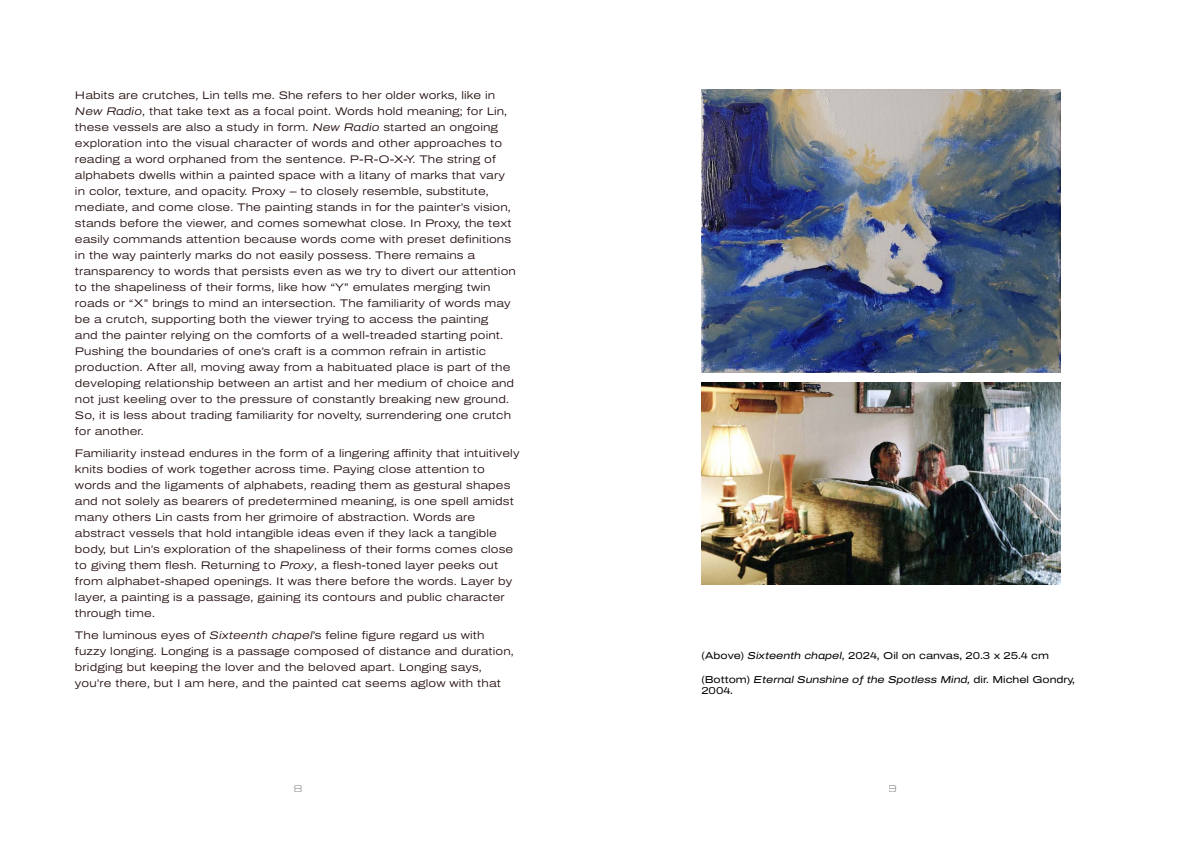
<style>
.page{position:relative;width:1191px;height:842px;background:#fff}
.page>*{position:absolute;margin:0;border:0;box-sizing:border-box;transform-origin:0 0}
.t1{font:300 11px/16px "Archivo Expanded";letter-spacing:.01em;color:#230c0c}
.t2{font:italic 10px/11px "Archivo Expanded";color:#000}
.t3{font:10px "Archivo Expanded";color:#000}
.t4{font:9px "Michroma";color:#58585a}
.s1{font-style:italic}
.s2{font-style:normal}
</style>
<div class="page">
<img style="left:701px;top:383px;width:359px;height:202px">
<img style="left:701px;top:90px;width:359px;height:283px">
<p class="t1" style="left:75px;top:87px;width:442px">Habits are crutches, Lin tells me. She refers to her older works, like in <span class="s1">New Radio</span>, that take text as a focal point. Words hold meaning; for Lin, these vessels are also a study in form. <span class="s1">New Radio</span> started an ongoing exploration into the visual character of words and other approaches to reading a word orphaned from the sentence. P-R-O-X-Y. The string of alphabets dwells within a painted space with a litany of marks that vary in color, texture, and opacity. Proxy – to closely resemble, substitute, mediate, and come close. The painting stands in for the painter’s vision, stands before the viewer, and comes somewhat close. In Proxy, the text easily commands attention because words come with preset definitions in the way painterly marks do not easily possess. There remains a transparency to words that persists even as we try to divert our attention to the shapeliness of their forms, like how “Y” emulates merging twin roads or “X” brings to mind an intersection. The familiarity of words may be a crutch, supporting both the viewer trying to access the painting<br>and the painter relying on the comforts of a well-treaded starting point.<br>Pushing the boundaries of one’s craft is a common refrain in artistic production. After all, moving away from a habituated place is part of the developing relationship between an artist and her medium of choice and not just keeling over to the pressure of constantly breaking new ground.<br>So, it is less about trading familiarity for novelty, surrendering one crutch for another.</p>
<p class="t1" style="left:75px;top:445px;width:446px">Familiarity instead endures in the form of a lingering affinity that intuitively knits bodies of work together across time. Paying close attention to words and the ligaments of alphabets, reading them as gestural shapes and not solely as bearers of predetermined meaning, is one spell amidst many others Lin casts from her grimoire of abstraction. Words are abstract vessels that hold intangible ideas even if they lack a tangible body, but Lin’s exploration of the shapeliness of their forms comes close to giving them flesh. Returning to <span class="s1">Proxy</span>, a flesh-toned layer peeks out from alphabet-shaped openings. It was there before the words. Layer by layer, a painting is a passage, gaining its contours and public character through time.</p>
<p class="t1" style="left:75px;top:627px;width:440px">The luminous eyes of <span class="s1">Sixteenth chapel</span>’s feline figure regard us with fuzzy longing. Longing is a passage composed of distance and duration, bridging but keeping the lover and the beloved apart. Longing says, you’re there, but I am here, and the painted cat seems aglow with that</p>
<p class="t3" style="left:701px;top:648px;width:349px">(Above) <span class="s1">Sixteenth chapel</span>, 2024, Oil on canvas, 20.3 x 25.4 cm</p>
<p class="t2" style="left:701px;top:674px;width:375px"><span class="s2">(Bottom)</span> Eternal Sunshine of the Spotless Mind, <span class="s2">dir. Michel Gondry,<br>2004</span>.</p>
<p class="t4" style="left:293px;top:783px;width:10px">8</p>
<p class="t4" style="left:889px;top:783px;width:10px">9</p>
</div>
